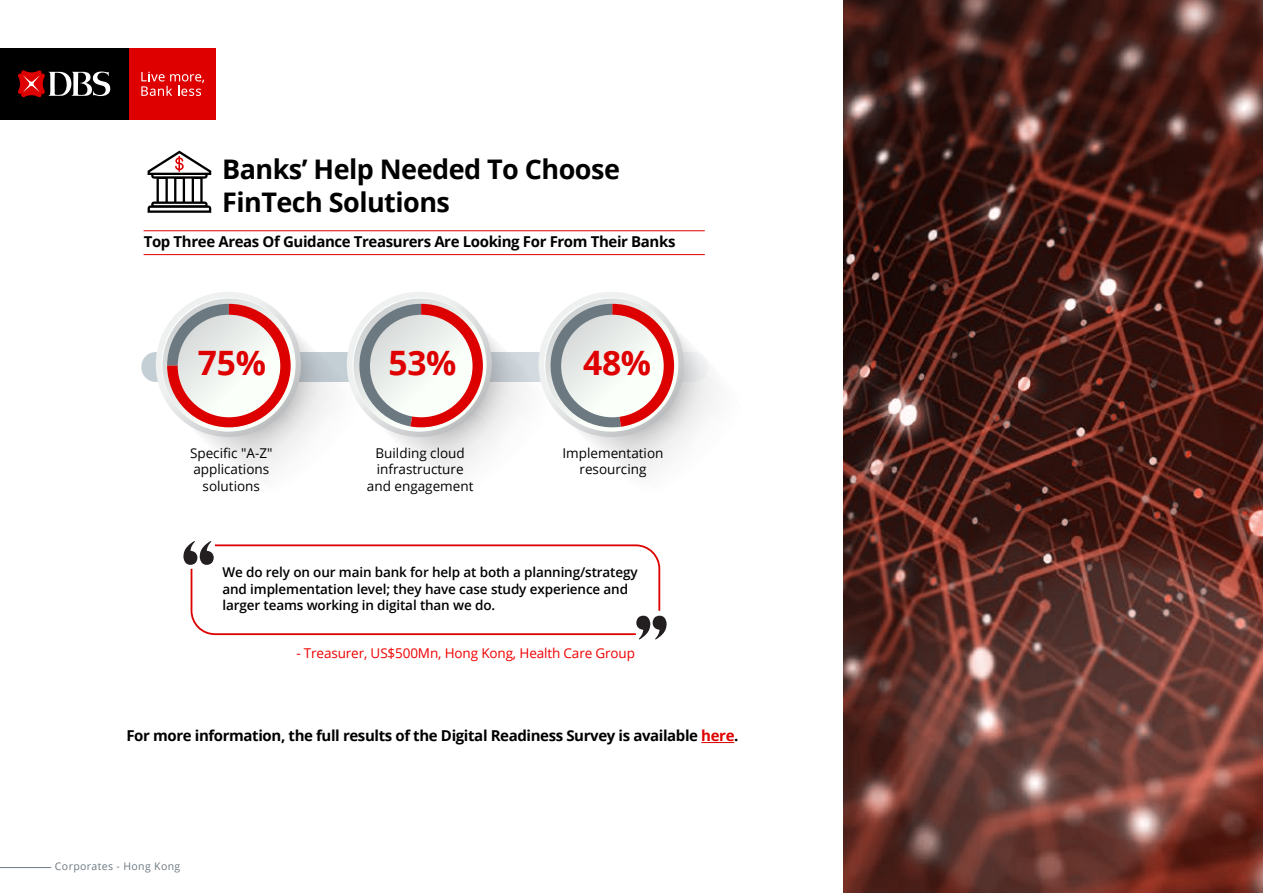
<style>
.page{position:relative;width:1263px;height:893px;background:#fff}
.page>*{position:absolute;margin:0;border:0;box-sizing:border-box;transform-origin:0 0}
.t1{font:700 33.6px "Open Sans";color:#de0000}
.t2{font:700 27px/32.4px "Open Sans";letter-spacing:-.02em;color:#000}
.t3{font:700 15px "Open Sans";letter-spacing:-.025em;color:#000}
.t4{font:600 13.5px/16.8px "Open Sans";letter-spacing:-.01em;color:#000}
.t5{font:13.5px/16.2px "Open Sans";color:#000;text-align:center}
.t6{font:13.5px "Open Sans";letter-spacing:-.01em;color:#f00000}
.t7{font:10.5px "Open Sans";letter-spacing:.035em;color:#6d7981}
.s1{color:#de0000}
</style>
<div class="page">
<div style="left:128px;top:48px;width:88px;height:72px;background:#de0000"></div>
<svg style="left:141px;top:72px;width:63px;height:24px"></svg>
<div style="left:0;top:48px;width:128px;height:72px;background:#000"></div>
<svg style="left:18px;top:70px;width:93px;height:28px"></svg>
<svg style="left:183px;top:541px;width:484px;height:98px"></svg>
<hr style="left:144px;top:254px;width:561px;height:1px;background:#d00">
<hr style="left:144px;top:230px;width:561px;height:1px;background:#d00">
<svg style="left:148px;top:151px;width:63px;height:62px"></svg>
<hr style="left:0;top:867px;width:51px;height:1px;background:#6d7981">
<svg style="left:141px;top:297px;width:575px;height:179px"></svg>
<svg style="left:844px;top:0;width:419px;height:893px;background:#552923"></svg>
<hr style="left:701px;top:742px;width:33px;height:1px;background:#de0000">
<h2 class="t2" style="left:222px;top:152px;width:399px">Banks’ Help Needed To Choose<br>FinTech Solutions</h2>
<p class="t3" style="left:144px;top:231px;width:533px">Top Three Areas Of Guidance Treasurers Are Looking For From Their Banks</p>
<h1 class="t1" style="left:198px;top:339px;width:69px">75%</h1>
<h1 class="t1" style="left:389px;top:339px;width:69px">53%</h1>
<h1 class="t1" style="left:583px;top:339px;width:69px">48%</h1>
<p class="t5" style="left:190px;top:445px;width:84px">Specific "A-Z" applications solutions</p>
<p class="t5" style="left:367px;top:445px;width:108px">Building cloud infrastructure and engagement</p>
<p class="t5" style="left:562px;top:445px;width:102px">Implementation resourcing</p>
<p class="t4" style="left:222px;top:563px;width:417px">We do rely on our main bank for help at both a planning/strategy and implementation level; they have case study experience and larger teams working in digital than we do.</p>
<p class="t6" style="left:296px;top:644px;width:340px">- Treasurer, US$500Mn, Hong Kong, Health Care Group</p>
<p class="t3" style="left:126px;top:725px;width:614px">For more information, the full results of the Digital Readiness Survey is available <span class="s1">here</span>.</p>
<p class="t7" style="left:55px;top:859px;width:127px">Corporates - Hong Kong</p>
</div>
